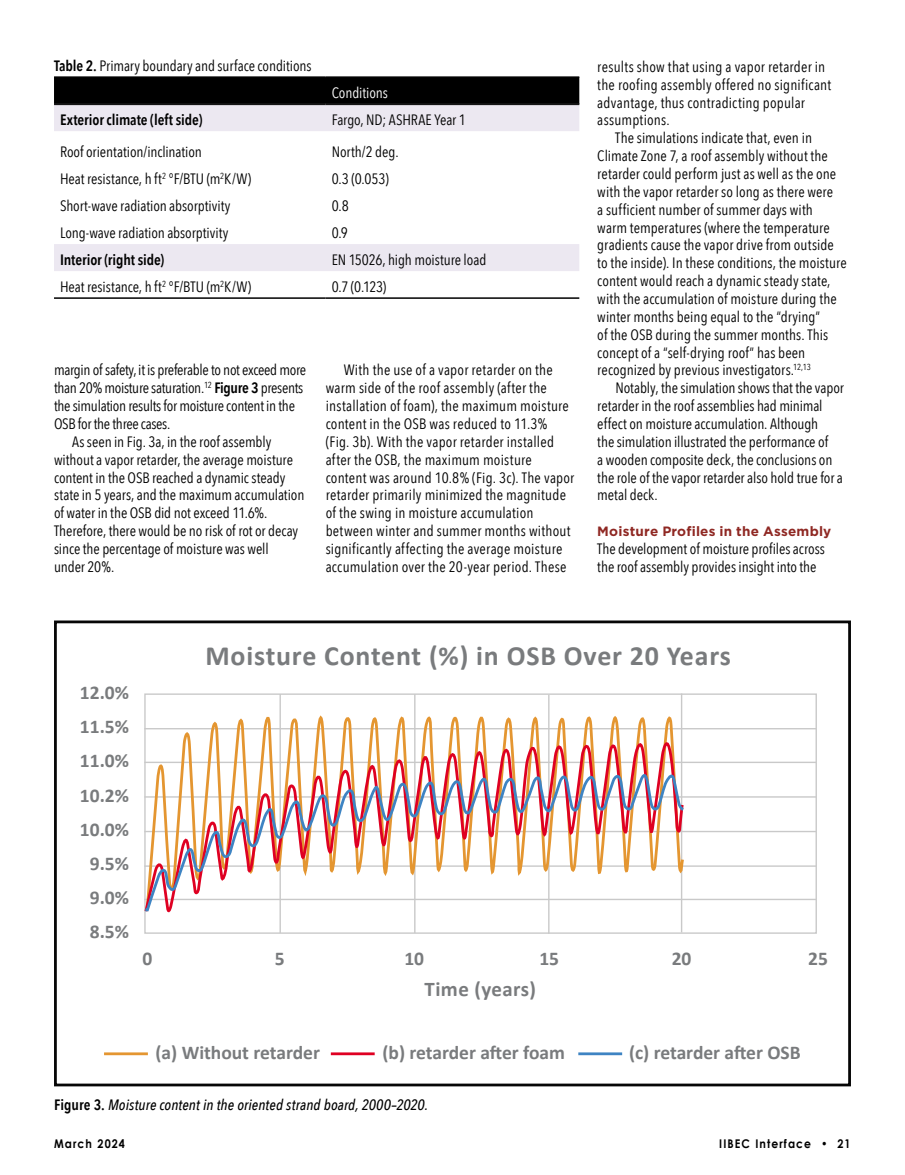
<style>
.page{position:relative;width:905px;height:1175px;background:#fff}
.page>*{position:absolute;margin:0;border:0;box-sizing:border-box;transform-origin:0 0}
.t1{font:700 27.9px "Calibri";letter-spacing:.03em;color:#797b7d}
.t2{font:700 20.85px "Calibri";letter-spacing:.02em;color:#797b7d}
.t3{font:700 19.5px/34px "Calibri";color:#797b7d;text-align:center}
.t4{font:15px/17.9px "Avenir Next Condensed";color:#000}
.t5{font:15px "Avenir Next Condensed";letter-spacing:-.02em;color:#000}
.t6{font:italic 500 15px "Avenir Next Condensed";letter-spacing:.005em;color:#000}
.t7{font:600 15px "Avenir Next Condensed";letter-spacing:-.005em;color:#000}
.t8{font:15px "Avenir Next Condensed";letter-spacing:-.005em;color:#fff}
.t9{font:700 13.5px "Gotham";letter-spacing:.015em;color:#8f2823}
.t10{font:700 12px "Century Gothic";letter-spacing:.1em;color:#000;scale:.9 1}
.s1{font-weight:600}
.s2{font-weight:600;font-style:normal}
</style>
<div class="page">
<div style="left:54px;top:78px;width:525px;height:25px;background:#000"></div>
<svg style="left:54px;top:105px;width:525px;height:166px"></svg>
<hr style="left:54px;top:76px;width:272px;height:2px;background:#000">
<hr style="left:326px;top:76px;width:253px;height:2px;background:#000">
<hr style="left:54px;top:103px;width:272px;height:1px;background:#000">
<hr style="left:54px;top:104px;width:272px;height:1px;background:#000">
<hr style="left:326px;top:103px;width:253px;height:1px;background:#000">
<hr style="left:326px;top:104px;width:253px;height:1px;background:#000">
<hr style="left:54px;top:297px;width:272px;height:2px;background:#000">
<hr style="left:326px;top:297px;width:253px;height:2px;background:#000">
<div style="left:54px;top:620px;width:796px;height:466px;border:3px solid #060606"></div>
<hr style="left:279px;top:694px;width:2px;height:239px;background:#c9c9c9">
<hr style="left:414px;top:694px;width:1px;height:239px;background:#c9c9c9">
<hr style="left:548px;top:694px;width:1px;height:239px;background:#c9c9c9">
<hr style="left:681px;top:693px;width:1px;height:239px;background:#c9c9c9">
<hr style="left:144px;top:728px;width:672px;height:1px;background:#c9c9c9">
<hr style="left:144px;top:761px;width:672px;height:2px;background:#c9c9c9">
<hr style="left:144px;top:796px;width:672px;height:1px;background:#c9c9c9">
<hr style="left:144px;top:830px;width:672px;height:2px;background:#c9c9c9">
<hr style="left:144px;top:865px;width:672px;height:1px;background:#c9c9c9">
<hr style="left:144px;top:898px;width:672px;height:2px;background:#c9c9c9">
<hr style="left:578px;top:1052px;width:44px;height:3px;background:#3e84c3">
<hr style="left:331px;top:1052px;width:43px;height:3px;background:#df0022">
<hr style="left:104px;top:1052px;width:44px;height:3px;background:#e49631">
<svg style="left:144px;top:711px;width:541px;height:22px"></svg>
<svg style="left:144px;top:733px;width:541px;height:183px"></svg>
<svg style="left:144px;top:771px;width:542px;height:141px"></svg>
<p class="t4" style="left:54px;top:56px;width:259px"><span class="s1">Table 2.</span> Primary boundary and surface conditions</p>
<p class="t8" style="left:332px;top:80px;width:58px">Conditions</p>
<p class="t7" style="left:60px;top:107px;width:144px">Exterior climate (left side)</p>
<p class="t4" style="left:332px;top:110px;width:136px">Fargo, ND; ASHRAE Year 1</p>
<p class="t4" style="left:60px;top:142px;width:143px">Roof orientation/inclination</p>
<p class="t4" style="left:332px;top:142px;width:68px">North/2 deg.</p>
<p class="t4" style="left:60px;top:169px;width:193px">Heat resistance, h ft<sup>2</sup> °F/BTU (m<sup>2</sup>K/W)</p>
<p class="t4" style="left:331px;top:169px;width:59px">0.3 (0.053)</p>
<p class="t4" style="left:60px;top:196px;width:172px">Short-wave radiation absorptivity</p>
<p class="t4" style="left:331px;top:196px;width:19px">0.8</p>
<p class="t4" style="left:60px;top:223px;width:170px">Long-wave radiation absorptivity</p>
<p class="t4" style="left:331px;top:223px;width:18px">0.9</p>
<p class="t7" style="left:60px;top:247px;width:106px">Interior (right side)</p>
<p class="t4" style="left:331px;top:250px;width:156px">EN 15026, high moisture load</p>
<p class="t4" style="left:60px;top:277px;width:193px">Heat resistance, h ft<sup>2</sup> °F/BTU (m<sup>2</sup>K/W)</p>
<p class="t4" style="left:331px;top:277px;width:56px">0.7 (0.123)</p>
<p class="t5" style="left:54px;top:357px;width:254px">margin of safety, it is preferable to not exceed more</p>
<p class="t5" style="left:54px;top:375px;width:251px">than 20% moisture saturation.<sup>12</sup> <span class="s1">Figure 3</span> presents</p>
<p class="t5" style="left:54px;top:393px;width:242px">the simulation results for moisture content in the</p>
<p class="t5" style="left:54px;top:411px;width:118px">OSB for the three cases.</p>
<p class="t4" style="left:72px;top:432px;width:201px">As seen in Fig. 3a, in the roof assembly</p>
<p class="t4" style="left:54px;top:450px;width:240px">without a vapor retarder, the average moisture</p>
<p class="t4" style="left:54px;top:468px;width:233px">content in the OSB reached a dynamic steady</p>
<p class="t4" style="left:54px;top:485px;width:252px">state in 5 years, and the maximum accumulation</p>
<p class="t4" style="left:54px;top:503px;width:215px">of water in the OSB did not exceed 11.6%.</p>
<p class="t4" style="left:54px;top:521px;width:246px">Therefore, there would be no risk of rot or decay</p>
<p class="t4" style="left:54px;top:539px;width:216px">since the percentage of moisture was well</p>
<p class="t4" style="left:54px;top:557px;width:62px">under 20%.</p>
<p class="t4" style="left:326px;top:360px;width:250px;text-indent:18px">With the use of a vapor retarder on the warm side of the roof assembly (after the installation of foam), the maximum moisture content in the OSB was reduced to 11.3% (Fig. 3b). With the vapor retarder installed after the OSB, the maximum moisture content was around 10.8% (Fig. 3c). The vapor retarder primarily minimized the magnitude of the swing in moisture accumulation between winter and summer months without significantly affecting the average moisture accumulation over the 20-year period. These</p>
<p class="t4" style="left:597px;top:57px;width:235px">results show that using a vapor retarder in the roofing assembly offered no significant advantage, thus contradicting popular assumptions.</p>
<p class="t4" style="left:597px;top:128px;width:251px;text-indent:18px">The simulations indicate that, even in Climate Zone 7, a roof assembly without the retarder could perform just as well as the one with the vapor retarder so long as there were<br>a sufficient number of summer days with<br>warm temperatures (where the temperature gradients cause the vapor drive from outside to the inside). In these conditions, the moisture content would reach a dynamic steady state, with the accumulation of moisture during the winter months being equal to the “drying”<br>of the OSB during the summer months. This concept of a “self-drying roof” has been recognized by previous investigators.<sup>12,13</sup></p>
<p class="t4" style="left:597px;top:378px;width:248px;text-indent:18px">Notably, the simulation shows that the vapor retarder in the roof assemblies had minimal effect on moisture accumulation. Although<br>the simulation illustrated the performance of<br>a wooden composite deck, the conclusions on the role of the vapor retarder also hold true for a metal deck.</p>
<p class="t9" style="left:597px;top:522px;width:235px">Moisture Profiles in the Assembly</p>
<p class="t4" style="left:597px;top:539px;width:229px">The development of moisture profiles across the roof assembly provides insight into the</p>
<h3 class="t3" style="left:80px;top:675px;width:51px">12.0%<br>11.5%<br>11.0%<br>10.2%<br>10.0%<br>9.5%<br>9.0%<br>8.5%</h3>
<h1 class="t1" style="left:205px;top:636px;width:527px">Moisture Content (%) in OSB Over 20 Years</h1>
<h3 class="t3" style="left:142px;top:940px;width:11px">0</h3>
<h3 class="t3" style="left:275px;top:940px;width:11px">5</h3>
<h3 class="t3" style="left:404px;top:940px;width:21px">10</h3>
<h3 class="t3" style="left:539px;top:940px;width:21px">15</h3>
<h3 class="t3" style="left:671px;top:940px;width:21px">20</h3>
<h3 class="t3" style="left:808px;top:940px;width:21px">25</h3>
<h2 class="t2" style="left:424px;top:974px;width:113px">Time (years)</h2>
<h3 class="t3" style="left:155px;top:1034px;width:166px">(a) Without retarder</h3>
<h3 class="t3" style="left:382px;top:1034px;width:184px">(b) retarder after foam</h3>
<h3 class="t3" style="left:629px;top:1034px;width:173px">(c) retarder after OSB</h3>
<p class="t6" style="left:54px;top:1096px;width:375px"><span class="s2">Figure 3.</span> Moisture content in the oriented strand board, 2000–2020.</p>
<p class="t10" style="left:54px;top:1134px;width:80px">March 2024</p>
<p class="t10" style="left:719px;top:1134px;width:147px">IIBEC Interface • 21</p>
</div>
